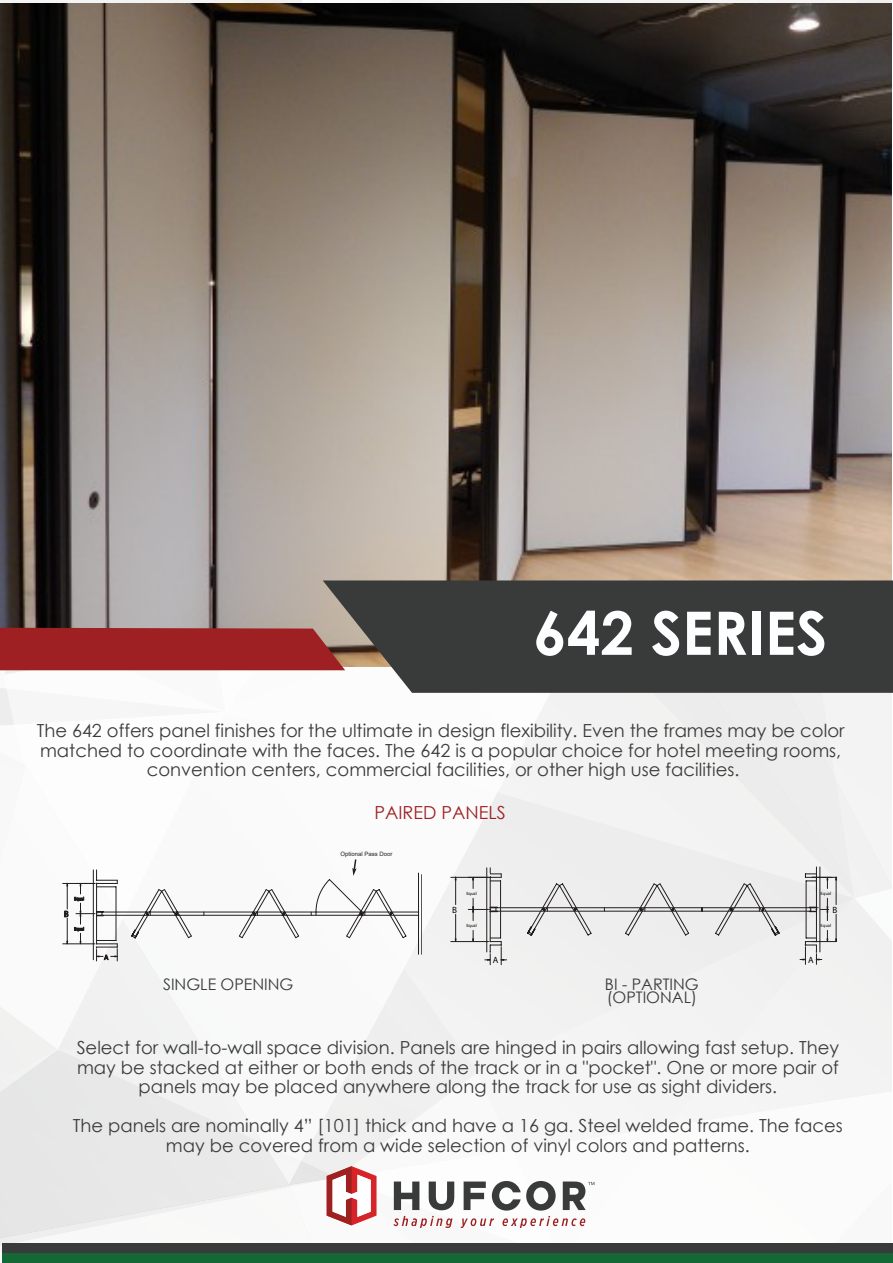
<style>
.page{position:relative;width:893px;height:1263px;background:#fff}
.page>*{position:absolute;margin:0;border:0;box-sizing:border-box;transform-origin:0 0}
.t1{font:700 60px "Century Gothic";color:#fdfeff}
.t2{font:18px/19.5px "Century Gothic";color:#3a3b3b;text-align:center}
.t3{font:18px/19.5px "Century Gothic";color:#393a3a;text-align:center}
.t4{font:18px "Century Gothic";color:#9e2022}
.t5{font:15.9px/13.4px "Century Gothic";color:#393a3a}
.t6{font:9.15px "Myriad";color:#050708}
.t7{font:6px "Arial";letter-spacing:-.01em;color:#231f20}
.t8{font:4.5px "Myriad";color:#050708}
</style>
<div class="page">
<div style="left:618px;top:693px;width:274px;height:303px;background:#f2f2f1"></div>
<div style="left:85px;top:693px;width:533px;height:303px;background:#f3f3f3"></div>
<svg style="left:422px;top:693px;width:195px;height:73px"></svg>
<img style="left:1px;top:3px;width:891px;height:625px">
<hr style="left:451px;top:941px;width:37px;height:1px;background:#221e1f">
<hr style="left:451px;top:877px;width:37px;height:1px;background:#221e1f">
<svg style="left:454px;top:867px;width:383px;height:98px"></svg>
<svg style="left:0;top:996px;width:892px;height:267px"></svg>
<div style="left:323px;top:580px;width:570px;height:113px;background:#393a3a"></div>
<svg style="left:0;top:628px;width:422px;height:334px"></svg>
<h1 class="t1" style="left:533px;top:587px;width:296px">642 SERIES</h1>
<p class="t3" style="left:37px;top:720px;width:809px">The 642 offers panel finishes for the ultimate in design flexibility. Even the frames may be color matched to coordinate with the faces. The 642 is a popular choice for hotel meeting rooms, convention centers, commercial facilities, or other high use facilities.</p>
<p class="t4" style="left:375px;top:800px;width:133px">PAIRED PANELS</p>
<p class="t7" style="left:340px;top:850px;width:54px">Optional Pass Door</p>
<p class="t6" style="left:452px;top:904px;width:6px">B</p>
<p class="t8" style="left:466px;top:891px;width:12px">Equal</p>
<p class="t8" style="left:466px;top:923px;width:12px">Equal</p>
<p class="t8" style="left:821px;top:891px;width:12px">Equal</p>
<p class="t8" style="left:821px;top:923px;width:12px">Equal</p>
<p class="t6" style="left:832px;top:904px;width:6px">B</p>
<p class="t6" style="left:493px;top:954px;width:7px">A</p>
<p class="t6" style="left:808px;top:954px;width:7px">A</p>
<p class="t5" style="left:163px;top:977px;width:132px">SINGLE OPENING</p>
<p class="t5" style="left:605px;top:977px;width:95px">BI - PARTING (OPTIONAL)</p>
<p class="t2" style="left:77px;top:1038px;width:764px">Select for wall-to-wall space division. Panels are hinged in pairs allowing fast setup. They may be stacked at either or both ends of the track or in a "pocket". One or more pair of panels may be placed anywhere along the track for use as sight dividers.</p>
<p class="t2" style="left:73px;top:1116px;width:771px">The panels are nominally 4” [101] thick and have a 16 ga. Steel welded frame. The faces may be covered from a wide selection of vinyl colors and patterns.</p>
</div>
